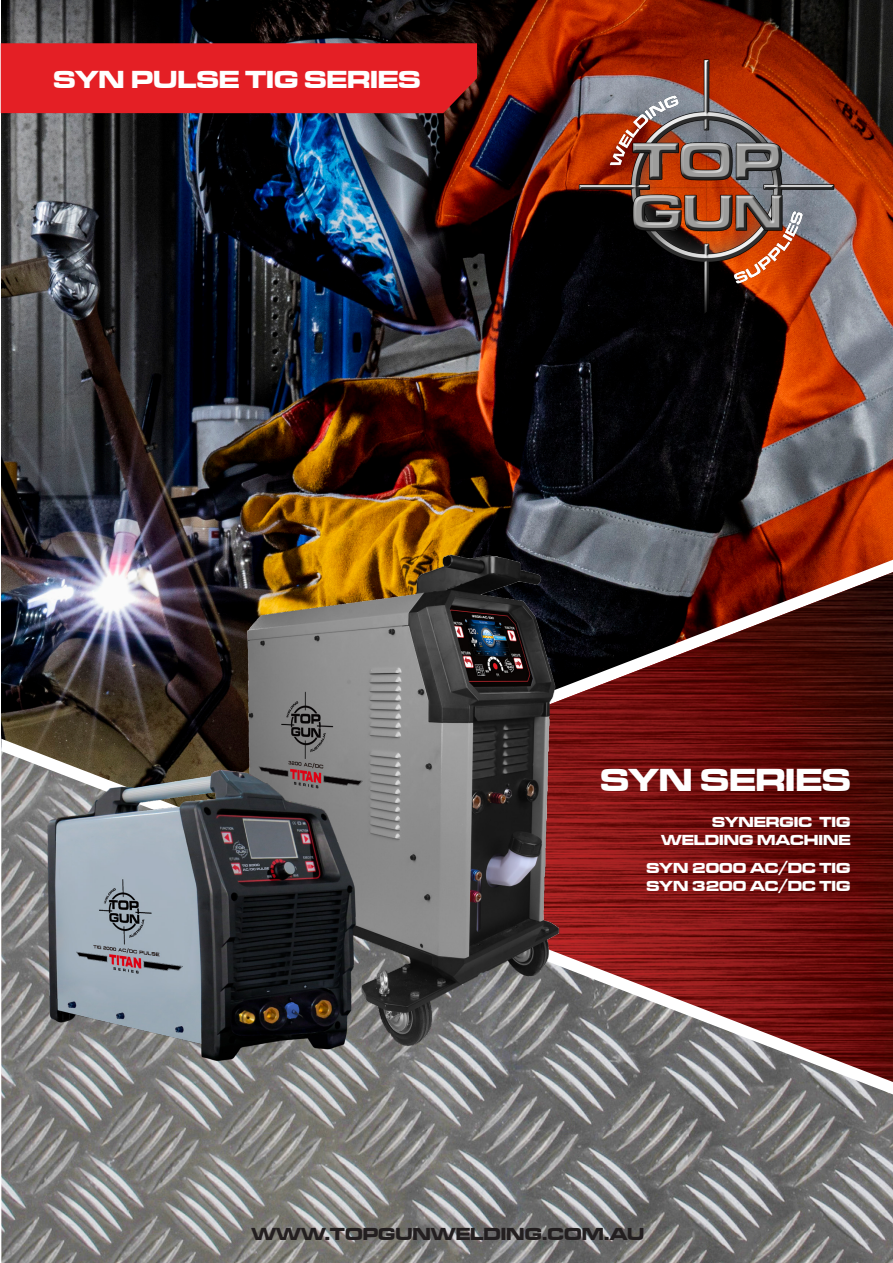
<style>
.page{position:relative;width:893px;height:1263px;background:#fff}
.page>*{position:absolute;margin:0;border:0;box-sizing:border-box;transform-origin:0 0}
.t1{font:33px "Microgramma D Bold Exte";color:#fff}
.t2{font:25.5px "Microgramma D Bold Exte";color:#fff}
.t3{font:18px "Microgramma D Bold Exte";color:#231f20}
.t4{font:15px "Microgramma D Bold Exte";color:#fff}
</style>
<div class="page">
<img style="left:1px;top:0;width:892px;height:560px">
<img style="left:1px;top:572px;width:892px;height:167px">
<img style="left:1px;top:751px;width:892px;height:512px">
<img style="left:573px;top:54px;width:267px;height:265px">
<img style="left:151px;top:548px;width:422px;height:510px">
<img style="left:43px;top:765px;width:317px;height:302px">
<div style="left:1px;top:43px;width:476px;height:70px;background:#e41f25"></div>
<p class="t2" style="left:54px;top:62px;width:368px">SYN PULSE TIG SERIES</p>
<p class="t1" style="left:601px;top:758px;width:251px">SYN SERIES</p>
<p class="t4" style="left:712px;top:811px;width:140px">SYNERGIC TIG</p>
<p class="t4" style="left:661px;top:829px;width:191px">WELDING MACHINE</p>
<p class="t4" style="left:647px;top:857px;width:205px">SYN 2000 AC/DC TIG</p>
<p class="t4" style="left:647px;top:875px;width:205px">SYN 3200 AC/DC TIG</p>
<p class="t3" style="left:251px;top:1221px;width:394px">WWW.TOPGUNWELDING.COM.AU</p>
</div>
